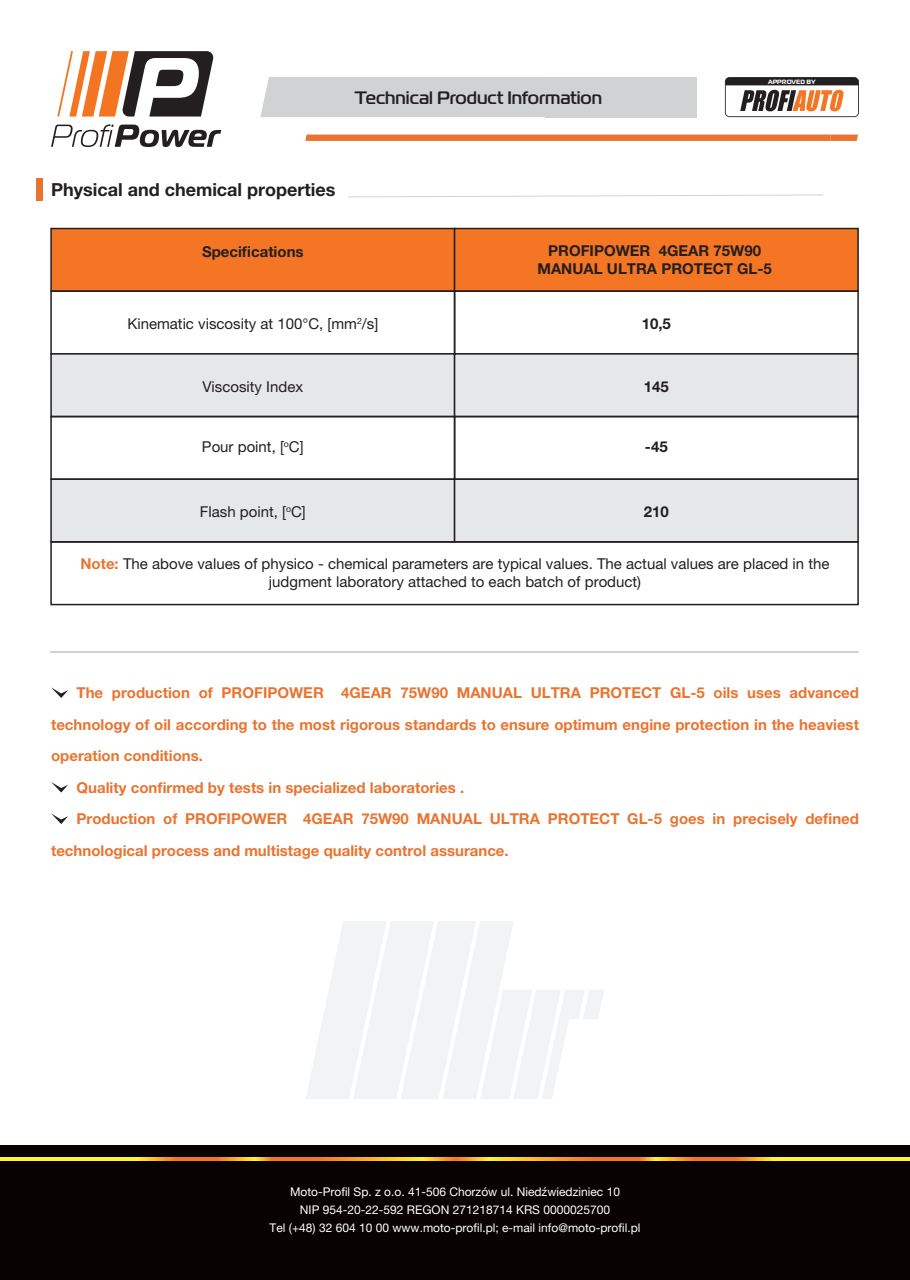
<style>
.page{position:relative;width:910px;height:1280px;background:#fff}
.page>*{position:absolute;margin:0;border:0;box-sizing:border-box;transform-origin:0 0}
.t1{font:700 18px "Helvetica Neue LT Pro";color:#231f20}
.t2{font:500 18px "Magistral";color:#231f20}
.t3{font:700 15px "Helvetica Neue LT Pro";color:#e97431}
.t4{font:15px/18px "Helvetica Neue LT Pro";color:#231f20;text-align:center}
.t5{font:700 15px/18px "Helvetica Neue LT Pro";color:#231f20;text-align:center}
.t6{font:12px/18px "Helvetica Neue LT Pro";color:#fff;text-align:center}
.t7{font:700 6.15px "Magistral";color:#fff}
.s1{font-weight:700;color:#e97431}
</style>
<div class="page">
<svg style="left:57px;top:51px;width:157px;height:66px"></svg>
<svg style="left:51px;top:124px;width:170px;height:23px"></svg>
<div style="left:260px;top:77px;width:285px;height:40px;background:#d1d2d4"></div>
<div style="left:545px;top:77px;width:152px;height:40px;background:#d1d2d4"></div>
<svg style="left:305px;top:135px;width:553px;height:6px;background:#e97533"></svg>
<svg style="left:725px;top:77px;width:134px;height:40px"></svg>
<div style="left:0;top:1145px;width:910px;height:135px;background:#080302"></div>
<svg style="left:0;top:1157px;width:910px;height:3px;background:#fab927"></svg>
<hr style="left:51px;top:651px;width:808px;height:1px;background:#d1d2d4">
<div style="left:36px;top:178px;width:7px;height:23px;background:#e97431"></div>
<svg style="left:348px;top:194px;width:475px;height:3px"></svg>
<div style="left:50px;top:228px;width:405px;height:64px;background:#f47523;border:2px solid #231f20"></div>
<div style="left:454px;top:228px;width:405px;height:64px;background:#f47523;border:2px solid #231f20"></div>
<div style="left:50px;top:290px;width:405px;height:65px;border:2px solid #231f20"></div>
<div style="left:454px;top:290px;width:405px;height:65px;border:2px solid #231f20"></div>
<div style="left:50px;top:353px;width:405px;height:64px;background:#e6e7e9;border:2px solid #231f20"></div>
<div style="left:454px;top:353px;width:405px;height:64px;background:#e6e7e9;border:2px solid #231f20"></div>
<div style="left:50px;top:416px;width:405px;height:64px;border:2px solid #231f20"></div>
<div style="left:454px;top:416px;width:405px;height:64px;border:2px solid #231f20"></div>
<div style="left:50px;top:478px;width:405px;height:65px;background:#e6e7e9;border:2px solid #231f20"></div>
<div style="left:454px;top:478px;width:405px;height:65px;background:#e6e7e9;border:2px solid #231f20"></div>
<div style="left:50px;top:541px;width:809px;height:64px;border:1px solid #231f20"></div>
<svg style="left:51px;top:687px;width:17px;height:11px"></svg>
<svg style="left:51px;top:782px;width:17px;height:10px"></svg>
<svg style="left:51px;top:813px;width:17px;height:11px"></svg>
<svg style="left:306px;top:921px;width:298px;height:178px"></svg>
<p class="t2" style="left:355px;top:87px;width:249px">Technical Product Information</p>
<p class="t7" style="left:768px;top:77px;width:49px">APPROVED BY</p>
<p class="t1" style="left:51px;top:179px;width:286px">Physical and chemical properties</p>
<p class="t5" style="left:202px;top:242px;width:103px">Specifications</p>
<p class="t5" style="left:537px;top:241px;width:236px">PROFIPOWER 4GEAR 75W90<br>MANUAL ULTRA PROTECT GL-5</p>
<p class="t4" style="left:127px;top:315px;width:252px">Kinematic viscosity at 100°C, [mm<sup>2</sup>/s]</p>
<p class="t5" style="left:642px;top:315px;width:31px">10,5</p>
<p class="t4" style="left:202px;top:377px;width:102px">Viscosity Index</p>
<p class="t5" style="left:644px;top:377px;width:27px">145</p>
<p class="t4" style="left:202px;top:438px;width:103px">Pour point, [<sup>o</sup>C]</p>
<p class="t5" style="left:645px;top:437px;width:24px">-45</p>
<p class="t4" style="left:200px;top:503px;width:107px">Flash point, [<sup>o</sup>C]</p>
<p class="t4" style="left:80px;top:554px;width:751px"><span class="s1">Note:</span> The above values of physico - chemical parameters are typical values. The actual values are placed in the judgment laboratory attached to each batch of product)</p>
<p class="t5" style="left:644px;top:503px;width:27px">210</p>
<p class="t3" style="left:77px;top:683px;width:784px">The production of PROFIPOWER 4GEAR 75W90 MANUAL ULTRA PROTECT GL-5 oils uses advanced</p>
<p class="t3" style="left:51px;top:715px;width:809px">technology of oil according to the most rigorous standards to ensure optimum engine protection in the heaviest</p>
<p class="t3" style="left:51px;top:746px;width:153px">operation conditions.</p>
<p class="t3" style="left:77px;top:778px;width:389px">Quality confirmed by tests in specialized laboratories .</p>
<p class="t3" style="left:77px;top:809px;width:784px">Production of PROFIPOWER 4GEAR 75W90 MANUAL ULTRA PROTECT GL-5 goes in precisely defined</p>
<p class="t3" style="left:51px;top:841px;width:459px">technological process and multistage quality control assurance.</p>
<p class="t6" style="left:270px;top:1183px;width:372px">Moto-Profil Sp. z o.o. 41-506 Chorzów ul. Niedźwiedziniec 10<br>NIP 954-20-22-592 REGON 271218714 KRS 0000025700<br>Tel (+48) 32 604 10 00 www.moto-profil.pl; e-mail info@moto-profil.pl</p>
</div>
